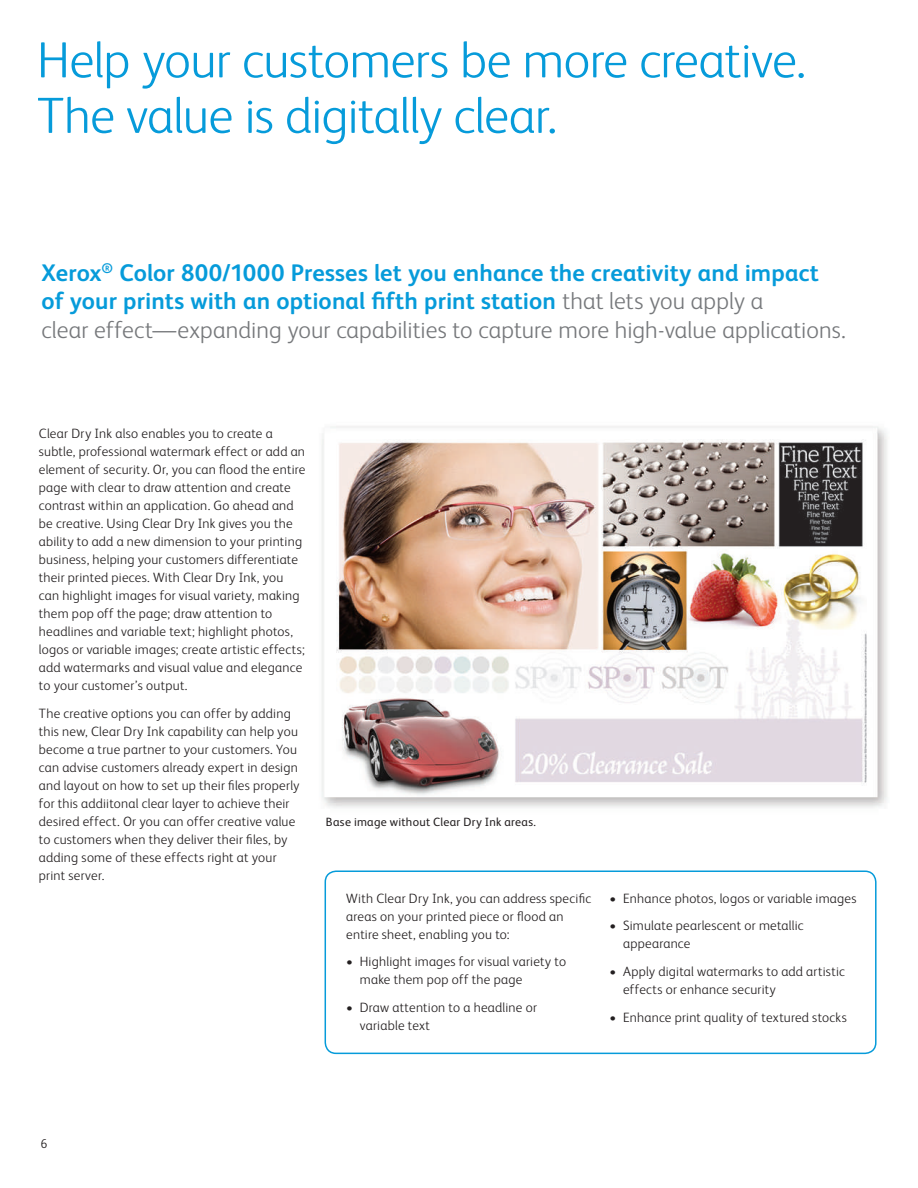
<style>
.page{position:relative;width:918px;height:1188px;background:#fff}
.page>*{position:absolute;margin:0;border:0;box-sizing:border-box;transform-origin:0 0}
.t1{font:300 51px/55.5px "Xerox Sans";letter-spacing:-.01em;color:#069bda}
.t2{font:700 24px/28.5px "Xerox Sans";letter-spacing:.005em;color:#069bda}
.t3{font:300 13.5px/18px "Xerox Sans";letter-spacing:.02em;color:#231f20}
.t4{font:300 12.75px "Xerox Sans";color:#231f20}
.t5{font:12px "Xerox Sans";letter-spacing:.025em;color:#231f20}
.s1{font-weight:300;color:#76787b}
</style>
<div class="page">
<img style="left:322px;top:426px;width:565px;height:382px">
<div style="left:325px;top:871px;width:552px;height:183px;border:2px solid #069bda;border-radius:11px"></div>
<h1 class="t1" style="left:37px;top:30px;width:770px">Help your customers be more creative.<br>The value is digitally clear.</h1>
<h2 class="t2" style="left:42px;top:257px;width:806px">Xerox<sup>®</sup> Color 800/1000 Presses let you enhance the creativity and impact of your prints with an optional fifth print station <span class="s1">that lets you apply a<br>clear effect—expanding your capabilities to capture more high-value applications.</span></h2>
<p class="t3" style="left:39px;top:424px;width:268px">Clear Dry Ink also enables you to create a subtle, professional watermark effect or add an element of security. Or, you can flood the entire page with clear to draw attention and create contrast within an application. Go ahead and be creative. Using Clear Dry Ink gives you the ability to add a new dimension to your printing business, helping your customers differentiate their printed pieces. With Clear Dry Ink, you can highlight images for visual variety, making them pop off the page; draw attention to headlines and variable text; highlight photos, logos or variable images; create artistic effects; add watermarks and visual value and elegance to your customer’s output.</p>
<p class="t3" style="left:39px;top:704px;width:262px">The creative options you can offer by adding this new, Clear Dry Ink capability can help you become a true partner to your customers. You can advise customers already expert in design and layout on how to set up their files properly for this addiitonal clear layer to achieve their desired effect. Or you can offer creative value to customers when they deliver their files, by adding some of these effects right at your print server.</p>
<p class="t5" style="left:326px;top:814px;width:212px">Base image without Clear Dry Ink areas.</p>
<p class="t3" style="left:346px;top:888px;width:246px">With Clear Dry Ink, you can address specific areas on your printed piece or flood an entire sheet, enabling you to:</p>
<p class="t3" style="left:360px;top:952px;width:208px;text-indent:-14px">• Highlight images for visual variety to make them pop off the page</p>
<p class="t3" style="left:360px;top:998px;width:179px;text-indent:-14px">• Draw attention to a headline or variable text</p>
<p class="t3" style="left:610px;top:888px;width:249px">• Enhance photos, logos or variable images</p>
<p class="t3" style="left:623px;top:916px;width:182px;text-indent:-14px">• Simulate pearlescent or metallic appearance</p>
<p class="t3" style="left:623px;top:962px;width:223px;text-indent:-14px">• Apply digital watermarks to add artistic effects or enhance security</p>
<p class="t3" style="left:610px;top:1007px;width:239px">• Enhance print quality of textured stocks</p>
<p class="t4" style="left:40px;top:1135px;width:8px">6</p>
</div>
